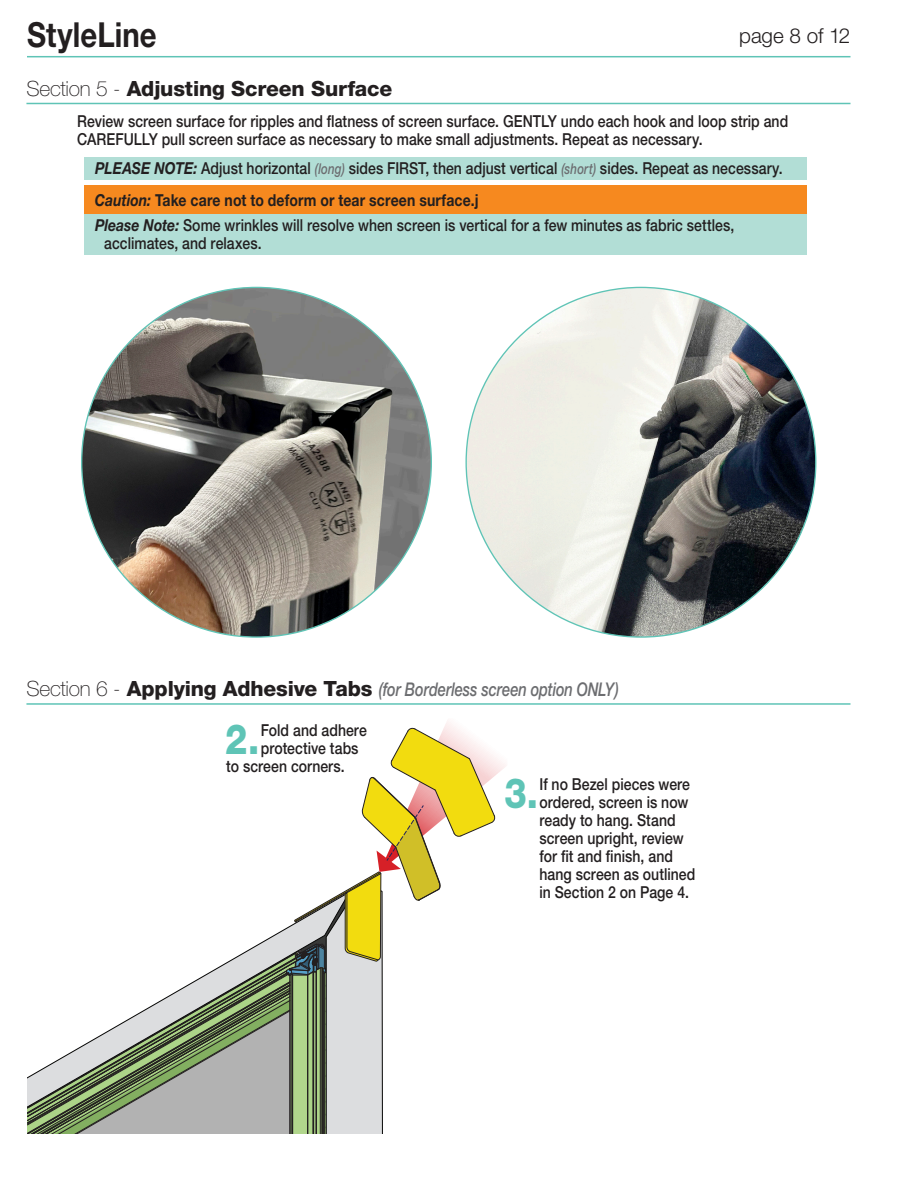
<style>
.page{position:relative;width:918px;height:1188px;background:#fff}
.page>*{position:absolute;margin:0;border:0;box-sizing:border-box;transform-origin:0 0}
.Illustration_Instructions_Drop_Cap{font:800 41.7px "Helvetica Neue LT Std";color:#5fc4b6;scale:.85 1}
.t1{font:700 34.5px "Helvetica Neue LT Std";letter-spacing:.005em;color:#231f20;scale:.85 1}
.Instructions_Section_Header{font:800 21px "Helvetica Neue LT Std";letter-spacing:-.01em;color:#231f20}
.t2{font:300 20.7px "Helvetica Neue LT Std";letter-spacing:-.005em;color:#231f20}
.Instructions_Section_Header-2{font:italic 500 18.9px "Helvetica Neue LT Std";letter-spacing:-.01em;color:#6c6d70;scale:.78 1}
.Illustration_Please_Note_Indent{font:500 16.5px/18px "Helvetica Neue LT Std";letter-spacing:.005em;color:#231f20;scale:.85 1}
.Illustration_Instructions_Drop_Cap-2{font:500 16.5px/18px "Helvetica Neue LT Std";letter-spacing:.005em;color:#231f20;scale:.85 1}
.Illustration_Instructions{font:500 16.5px/18px "Helvetica Neue LT Std";letter-spacing:.005em;color:#231f20;scale:.85 1}
.Illustration_Warning_Indent{font:700 16.5px "Helvetica Neue LT Std";letter-spacing:.01em;color:#231f20;scale:.85 1}
.s1{font-weight:100}
.s2{font-weight:700;font-style:italic}
.s3{font-style:italic;font-size:14.85px;color:#6c6d70}
.s4{font-style:italic}
.s5{font-weight:100;font-style:normal;font-size:21px;color:#231f20}
.s6{font-weight:800;font-style:normal;font-size:21px;color:#231f20}
</style>
<div class="page">
<svg style="left:27px;top:722px;width:479px;height:412px"></svg>
<img style="left:82px;top:287px;width:349px;height:350px;border-radius:175px">
<img style="left:466px;top:287px;width:350px;height:350px;border-radius:175px">
<hr style="left:26px;top:103px;width:824px;height:1px;background:#5fc4b6">
<hr style="left:26px;top:703px;width:824px;height:2px;background:#5fc4b6">
<div style="left:84px;top:157px;width:722px;height:23px;background:#b2ded6"></div>
<div style="left:84px;top:185px;width:722px;height:29px;background:#f6891f"></div>
<div style="left:84px;top:214px;width:722px;height:41px;background:#b2ded6"></div>
<hr style="left:27px;top:56px;width:823px;height:1px;background:#5fc4b6">
<h2 class="t1" style="left:27px;top:13px;width:154px">StyleLine</h2>
<p class="t2" style="left:739px;top:23px;width:113px">page 8 of 12</p>
<p class="Instructions_Section_Header" style="left:26px;top:76px;width:367px"><span class="s1">Section 5 -</span> Adjusting Screen Surface</p>
<p class="Illustration_Instructions" style="left:77px;top:112px;width:838px">Review screen surface for ripples and flatness of screen surface. GENTLY undo each hook and loop strip and<br>CAREFULLY pull screen surface as necessary to make small adjustments. Repeat as necessary.</p>
<p class="Illustration_Please_Note_Indent" style="left:95px;top:159px;width:810px"><span class="s2">PLEASE NOTE:</span> Adjust horizontal <span class="s3">(long)</span> sides FIRST, then adjust vertical <span class="s3">(short)</span> sides. Repeat as necessary.</p>
<p class="Illustration_Warning_Indent" style="left:95px;top:190px;width:453px"><span class="s4">Caution:</span> Take care not to deform or tear screen surface.j</p>
<p class="Illustration_Please_Note_Indent" style="left:104px;top:216px;width:743px;text-indent:-9px"><span class="s2">Please Note:</span> Some wrinkles will resolve when screen is vertical for a few minutes as fabric settles, acclimates, and relaxes.</p>
<p class="Instructions_Section_Header-2" style="left:26px;top:679px;width:761px"><span class="s5">Section 6 -</span> <span class="s6">Applying Adhesive Tabs</span> (for Borderless screen option ONLY)</p>
<p class="Illustration_Instructions_Drop_Cap" style="left:225px;top:715px;width:42px">2.</p>
<p class="Illustration_Instructions_Drop_Cap-2" style="left:261px;top:721px;width:126px">Fold and adhere</p>
<p class="Illustration_Instructions_Drop_Cap-2" style="left:261px;top:739px;width:117px">protective tabs</p>
<p class="Illustration_Instructions_Drop_Cap-2" style="left:226px;top:757px;width:141px">to screen corners.</p>
<p class="Illustration_Instructions_Drop_Cap" style="left:504px;top:769px;width:41px">3.</p>
<p class="Illustration_Instructions_Drop_Cap-2" style="left:539px;top:775px;width:185px">If no Bezel pieces were ordered, screen is now ready to hang. Stand screen upright, review for fit and finish, and hang screen as outlined in Section 2 on Page 4.</p>
</div>
